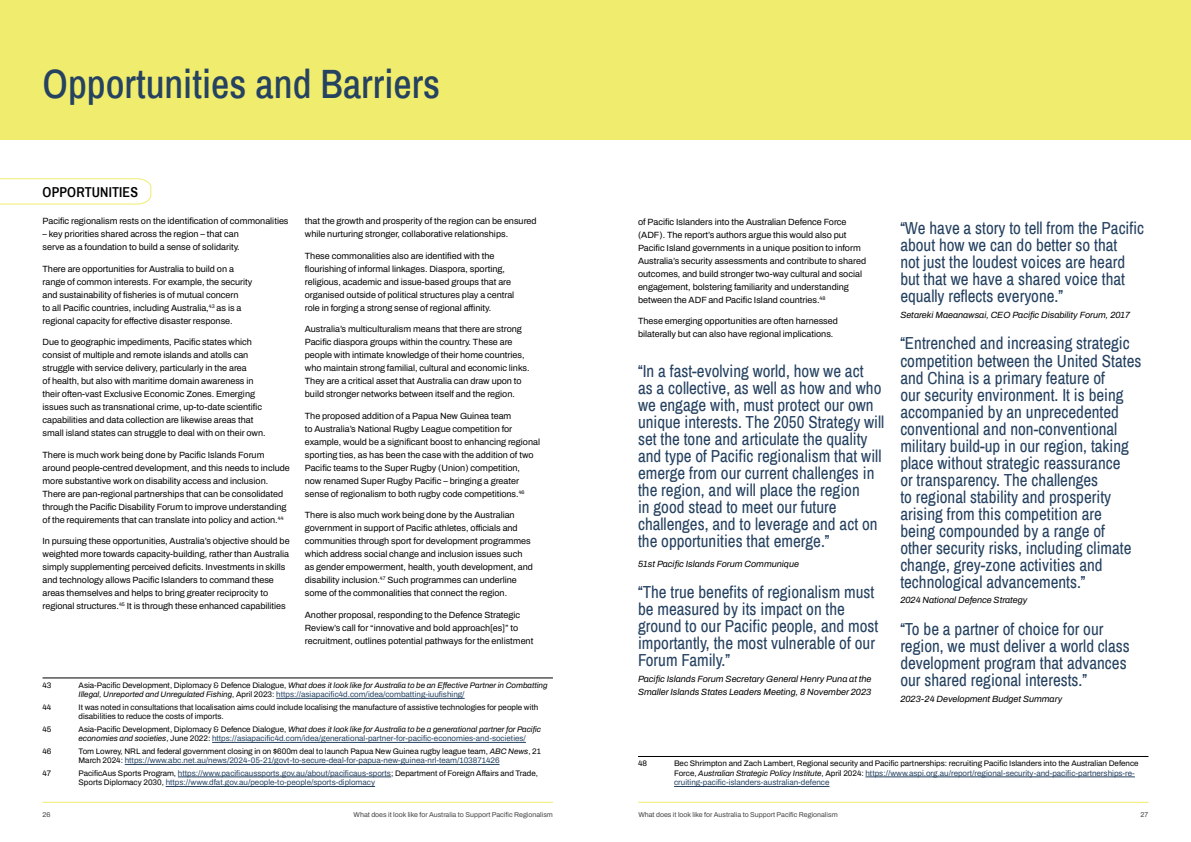
<style>
.page{position:relative;width:1191px;height:842px;background:#fff}
.page>*{position:absolute;margin:0;border:0;box-sizing:border-box;transform-origin:0 0}
.t1{font:500 40px "Archivo Narrow";color:#264261}
.t2{font:17px/17px "Archivo Narrow";color:#264261}
.t3{font:600 14px "Archivo Narrow";letter-spacing:.01em;color:#000}
.t4{font:600 9px/13px "Archivo";color:#000}
.t5{font:italic 600 9px/13px "Archivo";color:#000}
.t6{font:600 8px/9.6px "Archivo";color:#000}
.t7{font:600 8px/9.6px "Archivo";color:#264261}
.t8{font:italic 600 8px/9.6px "Archivo";color:#000}
.t9{font:600 7px "Archivo";color:#464547}
.s1{font-style:normal}
.s2{font-style:normal;color:#264261}
.s3{color:#000}
.s4{font-style:italic;color:#000}
.s5{font-style:italic}
.s6{color:#264261}
</style>
<div class="page">
<hr style="left:43px;top:678px;width:510px;height:1px;background:#000">
<hr style="left:276px;top:698px;width:188px;height:1px;background:#264261">
<hr style="left:212px;top:742px;width:314px;height:1px;background:#264261">
<hr style="left:125px;top:764px;width:374px;height:1px;background:#264261">
<hr style="left:178px;top:777px;width:213px;height:1px;background:#264261">
<hr style="left:166px;top:786px;width:209px;height:1px;background:#264261">
<div style="left:0;top:0;width:1191px;height:139px;background:#f0ec6d"></div>
<hr style="left:638px;top:756px;width:510px;height:1px;background:#000">
<hr style="left:865px;top:777px;width:269px;height:1px;background:#264261">
<hr style="left:674px;top:786px;width:155px;height:1px;background:#264261">
<hr style="left:43px;top:802px;width:510px;height:1px;background:#f0ec6d">
<hr style="left:638px;top:802px;width:510px;height:1px;background:#f0ec6d">
<svg style="left:0;top:178px;width:152px;height:27px"></svg>
<h1 class="t1" style="left:43px;top:56px;width:399px">Opportunities and Barriers</h1>
<h3 class="t3" style="left:43px;top:182px;width:97px">OPPORTUNITIES</h3>
<p class="t4" style="left:43px;top:215px;width:247px">Pacific regionalism rests on the identification of commonalities</p>
<p class="t4" style="left:43px;top:228px;width:199px">– key priorities shared across the region – that can serve as a foundation to build a sense of solidarity.</p>
<p class="t4" style="left:43px;top:262px;width:211px">There are opportunities for Australia to build on a range of common interests. For example, the security and sustainability of fisheries is of mutual concern<br>to all Pacific countries, including Australia,<sup>43</sup> as is a regional capacity for effective disaster response.</p>
<p class="t4" style="left:43px;top:336px;width:224px">Due to geographic impediments, Pacific states which consist of multiple and remote islands and atolls can struggle with service delivery, particularly in the area<br>of health, but also with maritime domain awareness in their often-vast Exclusive Economic Zones. Emerging issues such as transnational crime, up-to-date scientific capabilities and data collection are likewise areas that small island states can struggle to deal with on their own.</p>
<p class="t4" style="left:43px;top:448px;width:249px">There is much work being done by Pacific Islands Forum around people-centred development, and this needs to include more substantive work on disability access and inclusion.<br>There are pan-regional partnerships that can be consolidated through the Pacific Disability Forum to improve understanding of the requirements that can translate into policy and action.<sup>44</sup></p>
<p class="t4" style="left:43px;top:535px;width:249px">In pursuing these opportunities, Australia’s objective should be weighted more towards capacity-building, rather than Australia simply supplementing perceived deficits. Investments in skills and technology allows Pacific Islanders to command these areas themselves and helps to bring greater reciprocity to regional structures.<sup>45</sup> It is through these enhanced capabilities</p>
<p class="t4" style="left:305px;top:215px;width:233px">that the growth and prosperity of the region can be ensured while nurturing stronger, collaborative relationships.</p>
<p class="t4" style="left:305px;top:249px;width:211px">These commonalities also are identified with the flourishing of informal linkages. Diaspora, sporting, religious, academic and issue-based groups that are organised outside of political structures play a central role in forging a strong sense of regional affinity.</p>
<p class="t4" style="left:305px;top:323px;width:226px">Australia’s multiculturalism means that there are strong Pacific diaspora groups within the country. These are people with intimate knowledge of their home countries, who maintain strong familial, cultural and economic links.<br>They are a critical asset that Australia can draw upon to build stronger networks between itself and the region.</p>
<p class="t4" style="left:305px;top:409px;width:237px">The proposed addition of a Papua New Guinea team<br>to Australia’s National Rugby League competition for example, would be a significant boost to enhancing regional sporting ties, as has been the case with the addition of two Pacific teams to the Super Rugby (Union) competition,<br>now renamed Super Rugby Pacific – bringing a greater sense of regionalism to both rugby code competitions.<sup>46</sup></p>
<p class="t4" style="left:305px;top:509px;width:230px">There is also much work being done by the Australian government in support of Pacific athletes, officials and communities through sport for development programmes which address social change and inclusion issues such as gender empowerment, health, youth development, and disability inclusion.<sup>47</sup> Such programmes can underline some of the commonalities that connect the region.</p>
<p class="t4" style="left:305px;top:608px;width:230px">Another proposal, responding to the Defence Strategic<br>Review’s call for “innovative and bold approach[es]” to recruitment, outlines potential pathways for the enlistment</p>
<p class="t6" style="left:43px;top:680px;width:11px">43</p>
<p class="t8" style="left:79px;top:680px;width:470px"><span class="s1">Asia-Pacific Development, Diplomacy &amp; Defence Dialogue,</span> What does it look like for Australia to be an Effective Partner in Combatting<br>Illegal, Unreported and Unregulated Fishing<span class="s1">, April 2023:</span> <span class="s2">https://asiapacific4d.com/idea/combatting-iuufishing/</span></p>
<p class="t6" style="left:43px;top:702px;width:10px">44</p>
<p class="t6" style="left:79px;top:702px;width:461px">It was noted in consultations that localisation aims could include localising the manufacture of assistive technologies for people with disabilities to reduce the costs of imports.</p>
<p class="t6" style="left:43px;top:724px;width:11px">45</p>
<p class="t7" style="left:79px;top:724px;width:464px"><span class="s3">Asia-Pacific Development, Diplomacy &amp; Defence Dialogue,</span> <span class="s4">What does it look like for Australia to be a generational partner for Pacific economies and societies</span><span class="s3">, June 2022:</span> https://asiapacific4d.com/idea/generational-partner-for-pacific-economies-and-societies/</p>
<p class="t6" style="left:43px;top:746px;width:11px">46</p>
<p class="t6" style="left:79px;top:746px;width:464px">Tom Lowrey, NRL and federal government closing in on $600m deal to launch Papua New Guinea rugby league team, <span class="s5">ABC News</span>, 21<br>March 2024: <span class="s6">https://www.abc.net.au/news/2024-05-21/govt-to-secure-deal-for-papua-new-guinea-nrl-team/103871426</span></p>
<p class="t6" style="left:43px;top:768px;width:10px">47</p>
<p class="t7" style="left:79px;top:768px;width:461px"><span class="s3">PacificAus Sports Program,</span> https://www.pacificaussports.gov.au/about/pacificaus-sports<span class="s3">; Department of Foreign Affairs and Trade,<br>Sports Diplomacy 2030,</span> https://www.dfat.gov.au/people-to-people/sports-diplomacy</p>
<p class="t4" style="left:638px;top:215px;width:230px">of Pacific Islanders into the Australian Defence Force (ADF). The report’s authors argue this would also put Pacific Island governments in a unique position to inform Australia’s security assessments and contribute to shared outcomes, and build stronger two-way cultural and social engagement, bolstering familiarity and understanding between the ADF and Pacific Island countries.<sup>48</sup></p>
<p class="t4" style="left:638px;top:315px;width:201px">These emerging opportunities are often harnessed bilaterally but can also have regional implications.</p>
<p class="t2" style="left:638px;top:362px;width:248px">“In a fast-evolving world, how we act<br>as a collective, as well as how and who we engage with, must protect our own unique interests. The 2050 Strategy will set the tone and articulate the quality and type of Pacific regionalism that will emerge from our current challenges in the region, and will place the region<br>in good stead to meet our future challenges, and to leverage and act on the opportunities that emerge.”</p>
<p class="t5" style="left:638px;top:557px;width:162px">51st Pacific Islands Forum Communique</p>
<h2 class="t2" style="left:638px;top:583px;width:242px">“The true benefits of regionalism must be measured by its impact on the ground to our Pacific people, and most importantly, the most vulnerable of our<br>Forum Family.”</h2>
<p class="t5" style="left:638px;top:672px;width:235px">Pacific Islands Forum Secretary General Henry Puna at the<br>Smaller Islands States Leaders Meeting, 8 November 2023</p>
<h2 class="t2" style="left:900px;top:220px;width:245px">“We have a story to tell from the Pacific about how we can do better so that<br>not just the loudest voices are heard but that we have a shared voice that equally reflects everyone.”</h2>
<p class="t5" style="left:900px;top:309px;width:231px">Setareki Maeanawsai, CEO Pacific Disability Forum, 2017</p>
<p class="t2" style="left:900px;top:335px;width:243px">“Entrenched and increasing strategic competition between the United States and China is a primary feature of<br>our security environment. It is being accompanied by an unprecedented conventional and non-conventional military build-up in our region, taking place without strategic reassurance<br>or transparency. The challenges<br>to regional stability and prosperity arising from this competition are<br>being compounded by a range of<br>other security risks, including climate change, grey-zone activities and technological advancements.”</p>
<p class="t5" style="left:900px;top:594px;width:129px">2024 National Defence Strategy</p>
<h2 class="t2" style="left:900px;top:620px;width:231px">“To be a partner of choice for our region, we must deliver a world class development program that advances our shared regional interests.”</h2>
<p class="t5" style="left:900px;top:693px;width:163px">2023-24 Development Budget Summary</p>
<p class="t6" style="left:638px;top:758px;width:11px">48</p>
<p class="t6" style="left:674px;top:758px;width:466px">Bec Shrimpton and Zach Lambert, Regional security and Pacific partnerships: recruiting Pacific Islanders into the Australian Defence<br>Force, <span class="s5">Australian Strategic Policy Institute</span>, April 2024: <span class="s6">https://www.aspi.org.au/report/regional-security-and-pacific-partnerships-re&shy;cruiting-pacific-islanders-australian-defence</span></p>
<p class="t9" style="left:43px;top:809px;width:9px">26</p>
<p class="t9" style="left:353px;top:809px;width:201px">What does it look like for Australia to Support Pacific Regionalism</p>
<p class="t9" style="left:638px;top:809px;width:201px">What does it look like for Australia to Support Pacific Regionalism</p>
<p class="t9" style="left:1140px;top:809px;width:9px">27</p>
</div>
